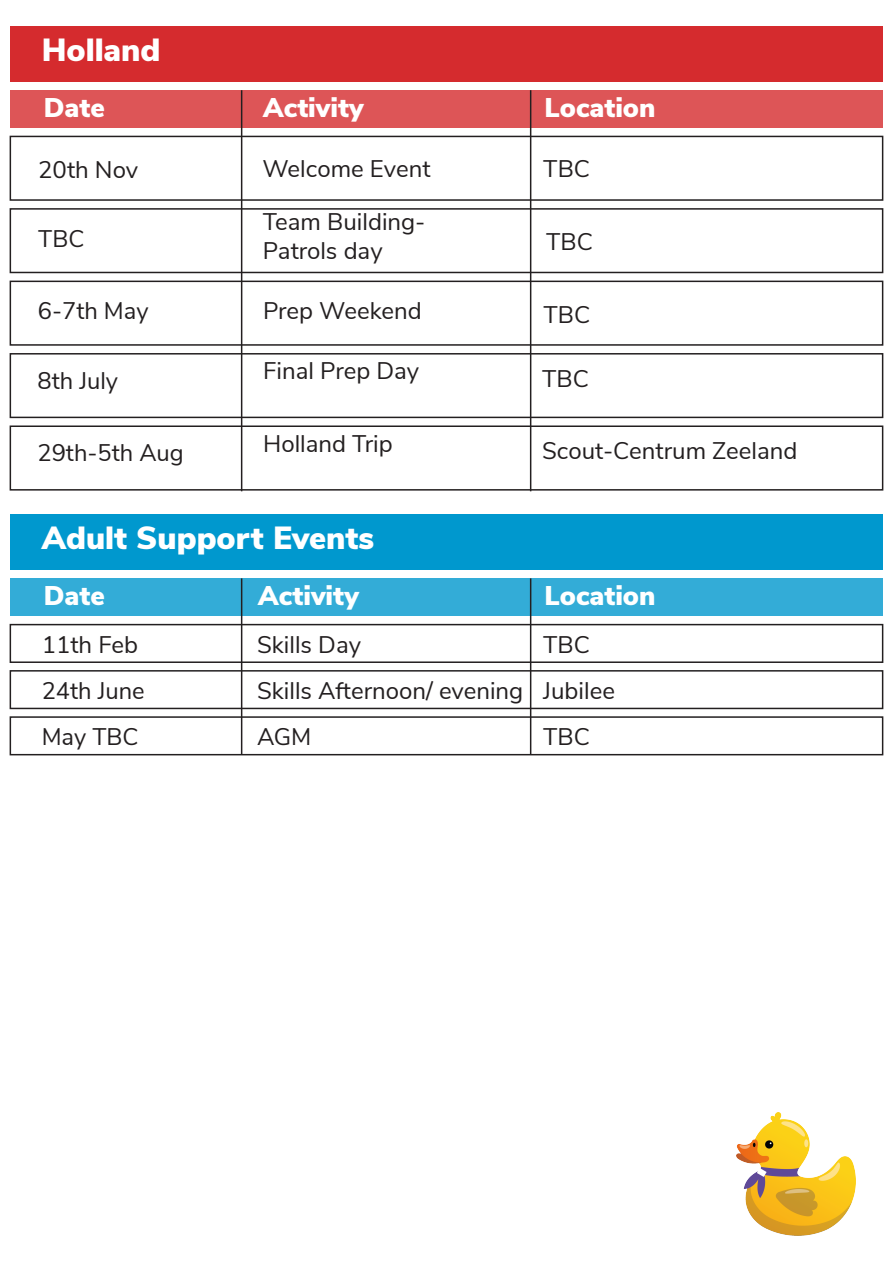
<style>
.page{position:relative;width:893px;height:1263px;background:#fff}
.page>*{position:absolute;margin:0;border:0;box-sizing:border-box;transform-origin:0 0}
.t1{font:900 31.95px "Nunito Sans";color:#fff}
.t2{font:900 27px "Nunito Sans";color:#fff}
.t3{font:24px/28.8px "Nunito Sans";color:#231f20}
</style>
<div class="page">
<div style="left:10px;top:26px;width:873px;height:56px;background:#d52b2e"></div>
<div style="left:10px;top:90px;width:873px;height:38px;background:#dd5557"></div>
<div style="left:10px;top:136px;width:873px;height:65px;border:2px solid #231f20"></div>
<div style="left:10px;top:208px;width:873px;height:65px;border:2px solid #231f20"></div>
<div style="left:10px;top:281px;width:873px;height:65px;border:2px solid #231f20"></div>
<div style="left:10px;top:353px;width:873px;height:65px;border:2px solid #231f20"></div>
<div style="left:10px;top:425px;width:873px;height:66px;border:2px solid #231f20"></div>
<hr style="left:241px;top:90px;width:1px;height:401px;background:#231f20">
<hr style="left:530px;top:90px;width:1px;height:401px;background:#231f20">
<div style="left:10px;top:514px;width:873px;height:56px;background:#0098ce"></div>
<div style="left:10px;top:578px;width:873px;height:38px;background:#33acd7"></div>
<div style="left:10px;top:624px;width:873px;height:39px;border:2px solid #231f20"></div>
<div style="left:10px;top:670px;width:873px;height:39px;border:2px solid #231f20"></div>
<div style="left:10px;top:716px;width:873px;height:39px;border:2px solid #231f20"></div>
<hr style="left:241px;top:578px;width:1px;height:177px;background:#231f20">
<hr style="left:530px;top:578px;width:1px;height:177px;background:#231f20">
<img style="left:736px;top:1112px;width:119px;height:124px">
<h1 class="t1" style="left:42px;top:26px;width:120px">Holland</h1>
<p class="t2" style="left:44px;top:87px;width:63px">Date</p>
<p class="t2" style="left:263px;top:87px;width:102px">Activity</p>
<p class="t2" style="left:544px;top:87px;width:112px">Location</p>
<p class="t3" style="left:38px;top:154px;width:102px">20th Nov</p>
<p class="t3" style="left:263px;top:152px;width:169px">Welcome Event</p>
<p class="t3" style="left:543px;top:152px;width:48px">TBC</p>
<p class="t3" style="left:38px;top:223px;width:48px">TBC</p>
<p class="t3" style="left:263px;top:206px;width:164px">Team Building-<br>Patrols day</p>
<p class="t3" style="left:546px;top:226px;width:48px">TBC</p>
<p class="t3" style="left:38px;top:294px;width:112px">6-7th May</p>
<p class="t3" style="left:263px;top:294px;width:160px">Prep Weekend</p>
<p class="t3" style="left:544px;top:299px;width:48px">TBC</p>
<p class="t3" style="left:38px;top:365px;width:82px">8th July</p>
<p class="t3" style="left:263px;top:355px;width:158px">Final Prep Day</p>
<p class="t3" style="left:542px;top:362px;width:48px">TBC</p>
<p class="t3" style="left:38px;top:437px;width:148px">29th-5th Aug</p>
<p class="t3" style="left:263px;top:428px;width:131px">Holland Trip</p>
<p class="t3" style="left:542px;top:435px;width:257px">Scout-Centrum Zeeland</p>
<h1 class="t1" style="left:42px;top:514px;width:334px">Adult Support Events</h1>
<p class="t2" style="left:258px;top:575px;width:102px">Activity</p>
<p class="t2" style="left:544px;top:575px;width:112px">Location</p>
<p class="t3" style="left:42px;top:629px;width:98px">11th Feb</p>
<p class="t3" style="left:257px;top:629px;width:106px">Skills Day</p>
<p class="t3" style="left:543px;top:629px;width:48px">TBC</p>
<p class="t3" style="left:42px;top:675px;width:105px">24th June</p>
<p class="t3" style="left:257px;top:675px;width:359px">Skills Afternoon/ evening Jubilee</p>
<p class="t3" style="left:42px;top:721px;width:98px">May TBC</p>
<p class="t3" style="left:257px;top:721px;width:56px">AGM</p>
<p class="t3" style="left:543px;top:721px;width:48px">TBC</p>
<p class="t2" style="left:44px;top:575px;width:63px">Date</p>
</div>
